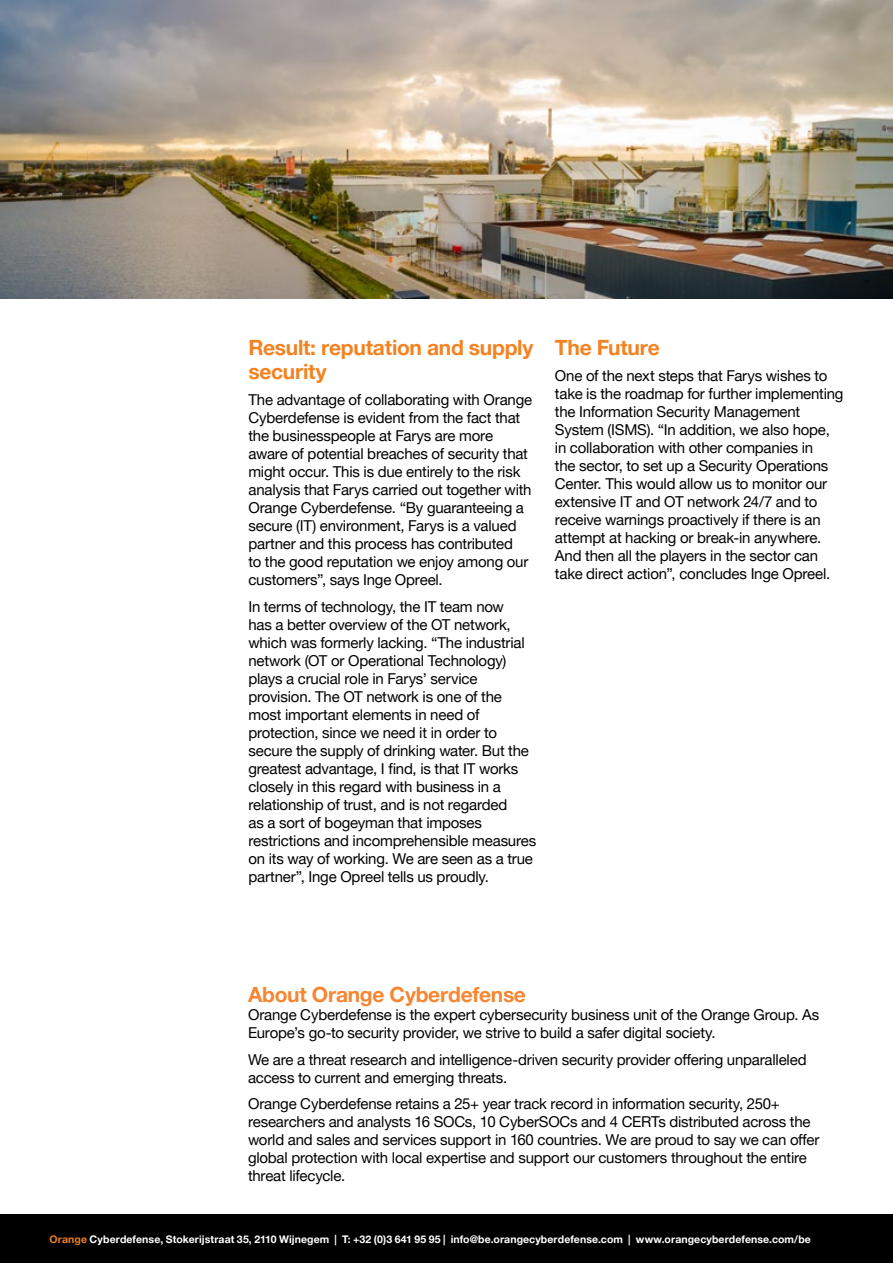
<style>
.page{position:relative;width:893px;height:1263px;background:#fff}
.page>*{position:absolute;margin:0;border:0;box-sizing:border-box;transform-origin:0 0}
.t1{font:700 21px/24px "Helvetica Neue";letter-spacing:-.01em;color:#f58220}
.t2{font:700 21px "Helvetica Neue";letter-spacing:-.01em;color:#f68631}
.t3{font:15px/18px "Helvetica Neue";letter-spacing:-.015em;color:#000}
.t4{font:700 10.5px "Helvetica Neue";letter-spacing:.01em;color:#fff}
.s1{color:#ee7e22}
</style>
<div class="page">
<div style="left:0;top:1214px;width:893px;height:49px;background:#000"></div>
<img style="left:0;top:0;width:893px;height:298px">
<h1 class="t1" style="left:248px;top:335px;width:287px">Result: reputation and supply security</h1>
<p class="t3" style="left:248px;top:391px;width:285px">The advantage of collaborating with Orange Cyberdefense is evident from the fact that the businesspeople at Farys are more aware of potential breaches of security that might occur. This is due entirely to the risk analysis that Farys carried out together with Orange Cyberdefense. “By guaranteeing a secure (IT) environment, Farys is a valued partner and this process has contributed<br>to the good reputation we enjoy among our customers”, says Inge Opreel.</p>
<p class="t3" style="left:248px;top:597px;width:289px">In terms of technology, the IT team now<br>has a better overview of the OT network, which was formerly lacking. “The industrial network (OT or Operational Technology) plays a crucial role in Farys’ service provision. The OT network is one of the most important elements in need of protection, since we need it in order to secure the supply of drinking water. But the greatest advantage, I find, is that IT works closely in this regard with business in a relationship of trust, and is not regarded<br>as a sort of bogeyman that imposes restrictions and incomprehensible measures on its way of working. We are seen as a true partner”, Inge Opreel tells us proudly.</p>
<h1 class="t1" style="left:555px;top:335px;width:106px">The Future</h1>
<p class="t3" style="left:555px;top:367px;width:290px">One of the next steps that Farys wishes to take is the roadmap for further implementing the Information Security Management System (ISMS). “In addition, we also hope, in collaboration with other companies in<br>the sector, to set up a Security Operations Center. This would allow us to monitor our extensive IT and OT network 24/7 and to receive warnings proactively if there is an attempt at hacking or break-in anywhere.<br>And then all the players in the sector can take direct action”, concludes Inge Opreel.</p>
<h1 class="t2" style="left:248px;top:982px;width:279px">About Orange Cyberdefense</h1>
<p class="t3" style="left:248px;top:1006px;width:573px">Orange Cyberdefense is the expert cybersecurity business unit of the Orange Group. As<br>Europe’s go-to security provider, we strive to build a safer digital society.</p>
<p class="t3" style="left:248px;top:1050px;width:560px">We are a threat research and intelligence-driven security provider offering unparalleled access to current and emerging threats.</p>
<p class="t3" style="left:248px;top:1095px;width:573px">Orange Cyberdefense retains a 25+ year track record in information security, 250+ researchers and analysts 16 SOCs, 10 CyberSOCs and 4 CERTs distributed across the world and sales and services support in 160 countries. We are proud to say we can offer global protection with local expertise and support our customers throughout the entire threat lifecycle.</p>
<p class="t4" style="left:50px;top:1232px;width:763px"><span class="s1">Orange</span> Cyberdefense, Stokerijstraat 35, 2110 Wijnegem | T: +32 (0)3 641 95 95 | info@be.orangecyberdefense.com | www.orangecyberdefense.com/be</p>
</div>
